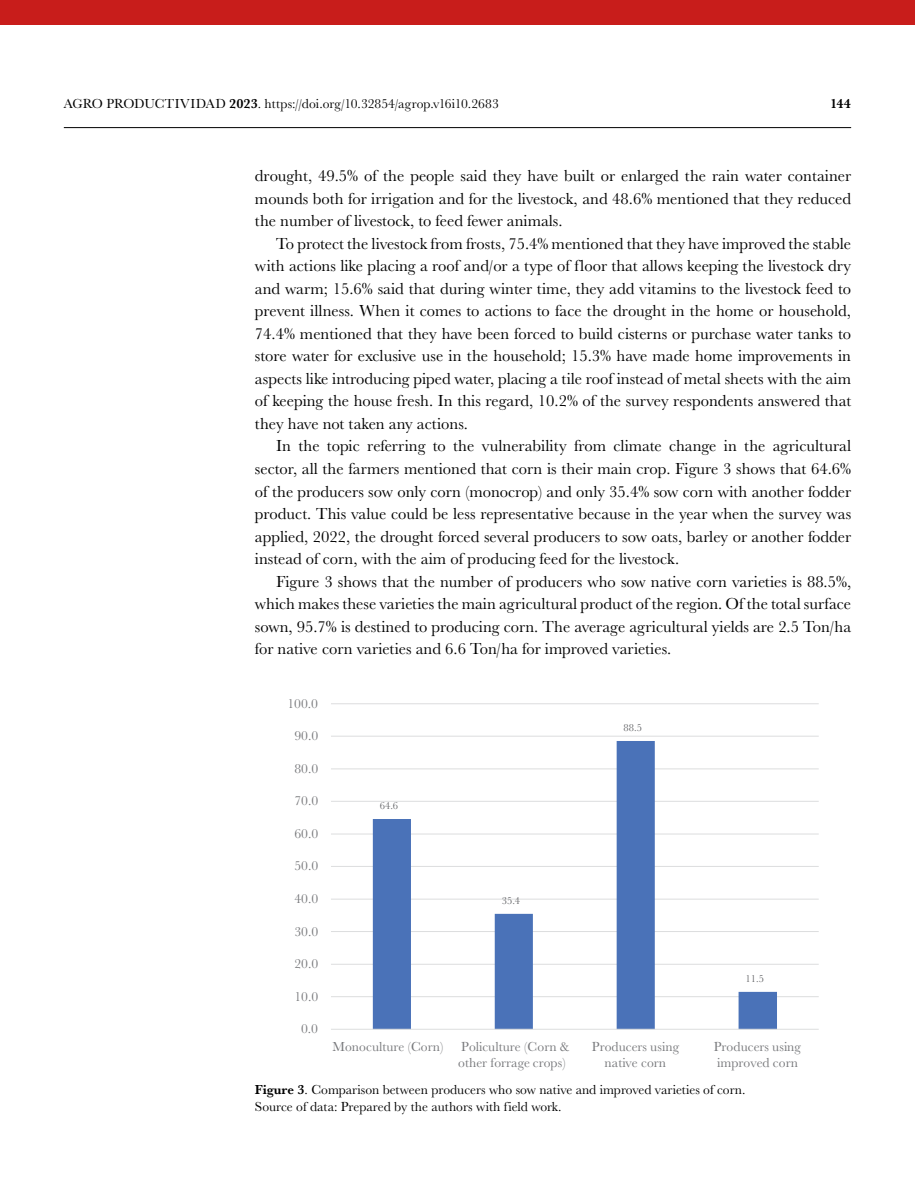
<style>
.page{position:relative;width:915px;height:1191px;background:#fff}
.page>*{position:absolute;margin:0;border:0;box-sizing:border-box;transform-origin:0 0}
.t1{font:16.5px/22.5px "Baskerville URW";color:#000;text-align:justify}
.t2{font:13.5px/16.5px "Baskerville URW";color:#000}
.t3{font:13.5px/16.5px "Baskerville URW";letter-spacing:.005em;color:#77787b}
.t4{font:700 13.5px "Baskerville URW";color:#000}
.t5{font:10.5px "Baskerville URW";letter-spacing:.005em;color:#636467}
.s1{font-weight:700}
</style>
<div class="page">
<hr style="left:64px;top:127px;width:786px;height:1px;background:#000">
<div style="left:0;top:0;width:914px;height:24px;background:#c81d1b"></div>
<hr style="left:331px;top:996px;width:487px;height:1px;background:#dcddde">
<hr style="left:331px;top:964px;width:487px;height:1px;background:#dcddde">
<hr style="left:331px;top:931px;width:487px;height:1px;background:#dcddde">
<hr style="left:331px;top:898px;width:487px;height:1px;background:#dcddde">
<hr style="left:331px;top:866px;width:487px;height:1px;background:#dcddde">
<hr style="left:331px;top:833px;width:487px;height:1px;background:#dcddde">
<hr style="left:331px;top:801px;width:487px;height:1px;background:#dcddde">
<hr style="left:331px;top:768px;width:487px;height:1px;background:#dcddde">
<hr style="left:331px;top:736px;width:487px;height:1px;background:#dcddde">
<hr style="left:331px;top:703px;width:487px;height:1px;background:#dcddde">
<svg style="left:373px;top:741px;width:403px;height:288px"></svg>
<hr style="left:331px;top:1029px;width:487px;height:1px;background:#dcddde">
<p class="t2" style="left:64px;top:95px;width:436px">AGRO PRODUCTIVIDAD <span class="s1">2023</span>. https://doi.org/10.32854/agrop.v16i10.2683</p>
<p class="t4" style="left:829px;top:94px;width:23px">144</p>
<p class="t1" style="left:255px;top:164px;width:597px">drought, 49.5% of the people said they have built or enlarged the rain water container mounds both for irrigation and for the livestock, and 48.6% mentioned that they reduced the number of livestock, to feed fewer animals.</p>
<p class="t1" style="left:255px;top:232px;width:597px;text-indent:21px">To protect the livestock from frosts, 75.4% mentioned that they have improved the stable with actions like placing a roof and/or a type of floor that allows keeping the livestock dry and warm; 15.6% said that during winter time, they add vitamins to the livestock feed to prevent illness. When it comes to actions to face the drought in the home or household, 74.4% mentioned that they have been forced to build cisterns or purchase water tanks to store water for exclusive use in the household; 15.3% have made home improvements in aspects like introducing piped water, placing a tile roof instead of metal sheets with the aim of keeping the house fresh. In this regard, 10.2% of the survey respondents answered that they have not taken any actions.</p>
<p class="t1" style="left:255px;top:434px;width:597px;text-indent:21px">In the topic referring to the vulnerability from climate change in the agricultural sector, all the farmers mentioned that corn is their main crop. Figure 3 shows that 64.6% of the producers sow only corn (monocrop) and only 35.4% sow corn with another fodder product. This value could be less representative because in the year when the survey was applied, 2022, the drought forced several producers to sow oats, barley or another fodder instead of corn, with the aim of producing feed for the livestock.</p>
<p class="t1" style="left:255px;top:569px;width:597px;text-indent:21px">Figure 3 shows that the number of producers who sow native corn varieties is 88.5%, which makes these varieties the main agricultural product of the region. Of the total surface sown, 95.7% is destined to producing corn. The average agricultural yields are 2.5 Ton/ha for native corn varieties and 6.6 Ton/ha for improved varieties.</p>
<p class="t3" style="left:287px;top:694px;width:32px">100.0</p>
<p class="t3" style="left:294px;top:727px;width:25px">90.0</p>
<p class="t3" style="left:294px;top:759px;width:25px">80.0</p>
<p class="t3" style="left:294px;top:792px;width:25px">70.0</p>
<p class="t3" style="left:294px;top:824px;width:25px">60.0</p>
<p class="t3" style="left:294px;top:857px;width:25px">50.0</p>
<p class="t3" style="left:294px;top:890px;width:25px">40.0</p>
<p class="t3" style="left:294px;top:922px;width:25px">30.0</p>
<p class="t3" style="left:294px;top:955px;width:25px">20.0</p>
<p class="t3" style="left:294px;top:987px;width:25px">10.0</p>
<p class="t3" style="left:301px;top:1020px;width:18px">0.0</p>
<p class="t5" style="left:379px;top:798px;width:20px">64.6</p>
<p class="t5" style="left:501px;top:893px;width:20px">35.4</p>
<p class="t5" style="left:623px;top:720px;width:20px">88.5</p>
<p class="t5" style="left:745px;top:971px;width:20px">11.5</p>
<p class="t3" style="left:332px;top:1037px;width:112px">Monoculture (Corn)</p>
<p class="t3" style="left:458px;top:1037px;width:112px">Policulture (Corn &amp; other forrage crops)</p>
<p class="t3" style="left:591px;top:1037px;width:89px;text-align:center">Producers using native corn</p>
<p class="t3" style="left:713px;top:1037px;width:89px">Producers using improved corn</p>
<p class="t2" style="left:255px;top:1081px;width:492px"><span class="s1">Figure 3</span>. Comparison between producers who sow native and improved varieties of corn.<br>Source of data: Prepared by the authors with field work.</p>
</div>
